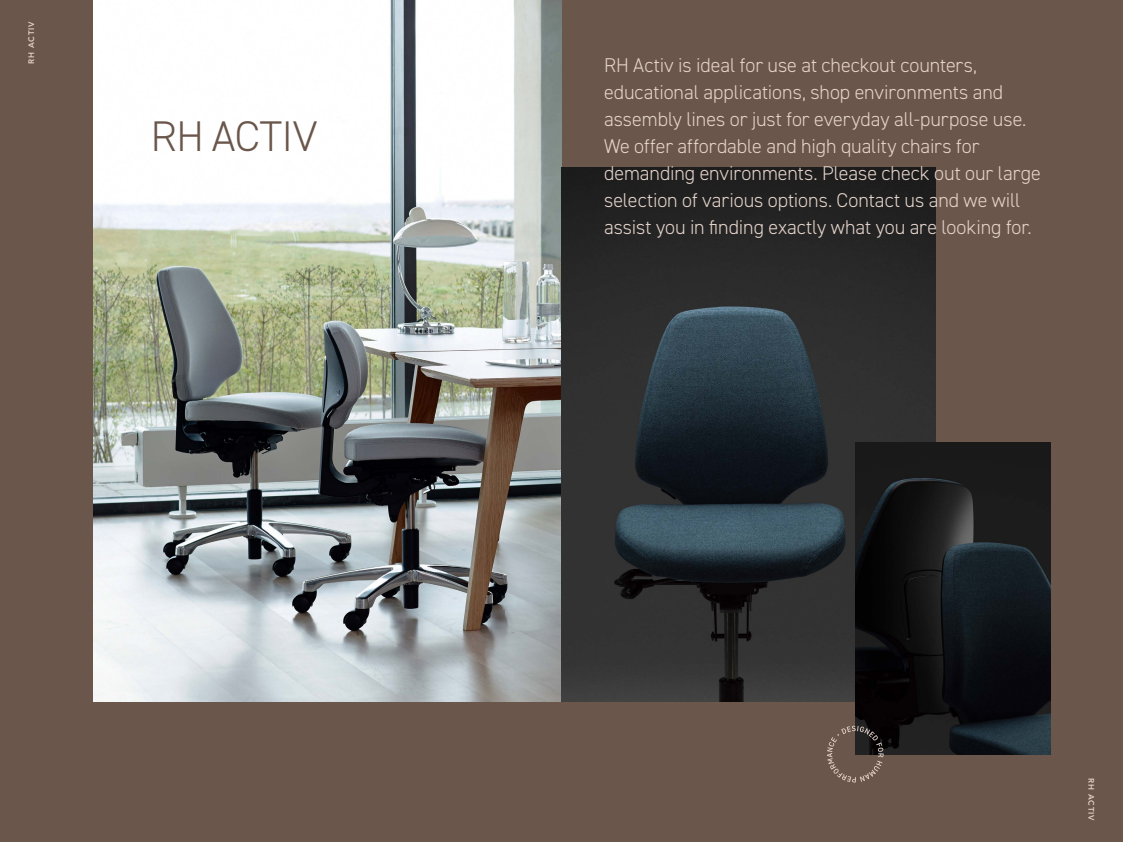
<style>
.page{position:relative;width:1123px;height:842px;background:#6a564a}
.page>*{position:absolute;margin:0;border:0;box-sizing:border-box;transform-origin:0 0}
.t1{font:300 43px "DIN2014";color:#6a564a}
.t2{font:300 20px/27px "DIN2014";letter-spacing:-.005em;color:#e4d3ca}
.t3{font:800 8px "Avenir LT Std";letter-spacing:.115em;color:#e4d3ca}
</style>
<div class="page">
<img style="left:94px;top:0;width:467px;height:702px">
<img style="left:561px;top:167px;width:374px;height:535px">
<img style="left:855px;top:442px;width:195px;height:312px">
<svg style="left:827px;top:726px;width:56px;height:56px"></svg>
<p class="t3" style="left:27px;top:64px;width:44px;rotate:-90deg">RH ACTIV</p>
<h1 class="t1" style="left:151px;top:110px;width:168px">RH ACTIV</h1>
<p class="t2" style="left:604px;top:52px;width:438px">RH Activ is ideal for use at checkout counters, educational applications, shop environments and assembly lines or just for everyday all-purpose use.<br>We offer affordable and high quality chairs for demanding environments. Please check out our large selection of various options. Contact us and we will assist you in finding exactly what you are looking for.</p>
<p class="t3" style="left:1096px;top:778px;width:44px;rotate:90deg">RH ACTIV</p>
</div>
